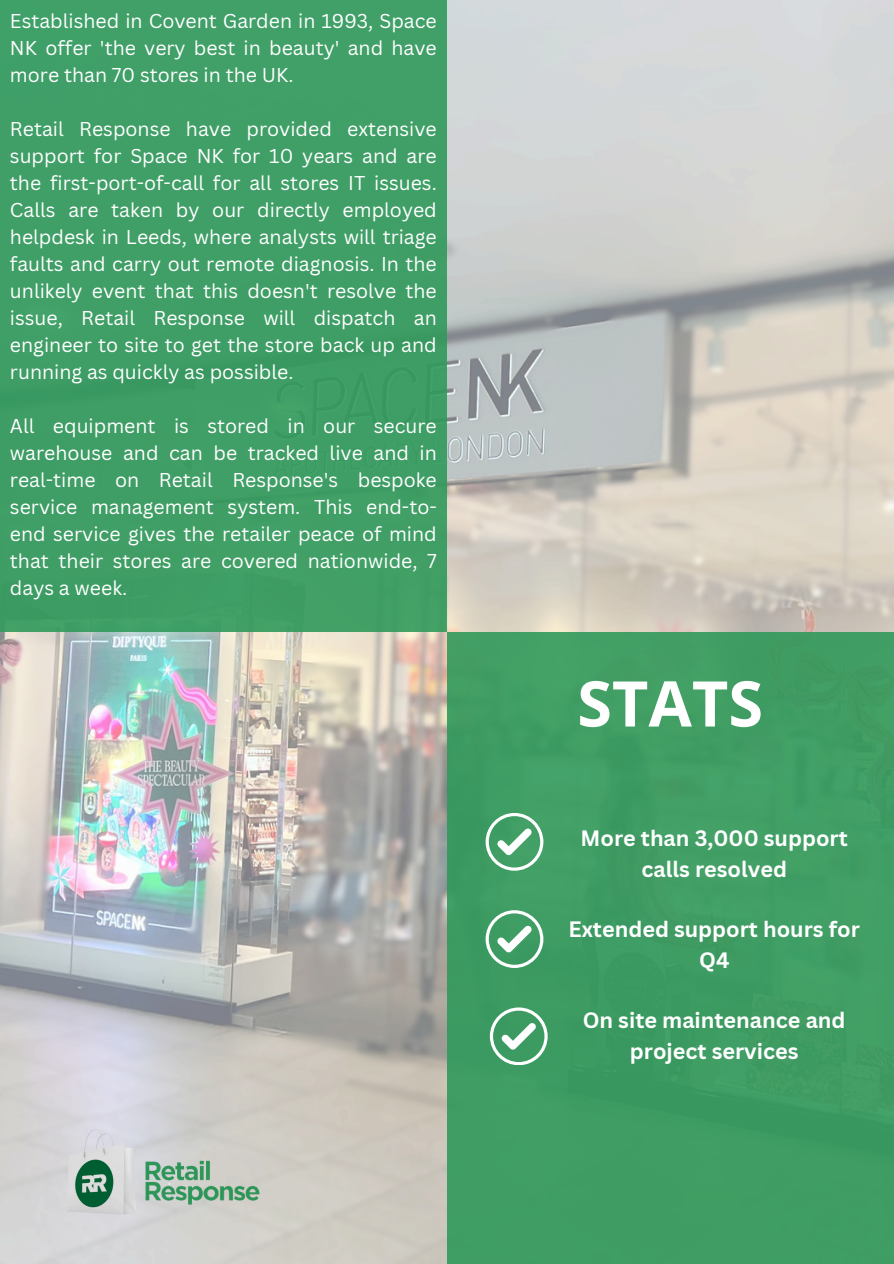
<style>
.page{position:relative;width:894px;height:1264px;background:#fff}
.page>*{position:absolute;margin:0;border:0;box-sizing:border-box;transform-origin:0 0}
.t1{font:700 63px "Open Sans";color:#fff}
.t2{font:700 21.6px/30.3px "Canva Sans";color:#fff;text-align:center}
.t3{font:19.5px/27px "Canva Sans";color:#fff;text-align:justify}
</style>
<div class="page">
<img style="left:0;top:0;width:893px;height:1263px">
<div style="left:446px;top:631px;width:447px;height:632px;background:#409e64"></div>
<img style="left:15px;top:1114px;width:270px;height:120px">
<div style="left:0;top:0;width:446px;height:631px;background:#409f66"></div>
<svg style="left:489px;top:1007px;width:58px;height:57px"></svg>
<svg style="left:485px;top:910px;width:58px;height:57px"></svg>
<svg style="left:485px;top:813px;width:58px;height:57px"></svg>
<p class="t3" style="left:10px;top:7px;width:428px">Established in Covent Garden in 1993, Space NK offer 'the very best in beauty' and have more than 70 stores in the UK.</p>
<p class="t3" style="left:10px;top:115px;width:428px">Retail Response have provided extensive support for Space NK for 10 years and are the first-port-of-call for all stores IT issues.<br>Calls are taken by our directly employed helpdesk in Leeds, where analysts will triage faults and carry out remote diagnosis. In the unlikely event that this doesn't resolve the issue, Retail Response will dispatch an engineer to site to get the store back up and running as quickly as possible.</p>
<p class="t3" style="left:10px;top:412px;width:428px">All equipment is stored in our secure warehouse and can be tracked live and in real-time on Retail Response's bespoke service management system. This end-to&shy;end service gives the retailer peace of mind that their stores are covered nationwide, 7 days a week.</p>
<p class="t1" style="left:577px;top:659px;width:187px">STATS</p>
<p class="t2" style="left:580px;top:822px;width:269px">More than 3,000 support calls resolved</p>
<p class="t2" style="left:568px;top:913px;width:293px">Extended support hours for<br>Q4</p>
<p class="t2" style="left:582px;top:1004px;width:264px">On site maintenance and project services</p>
</div>
